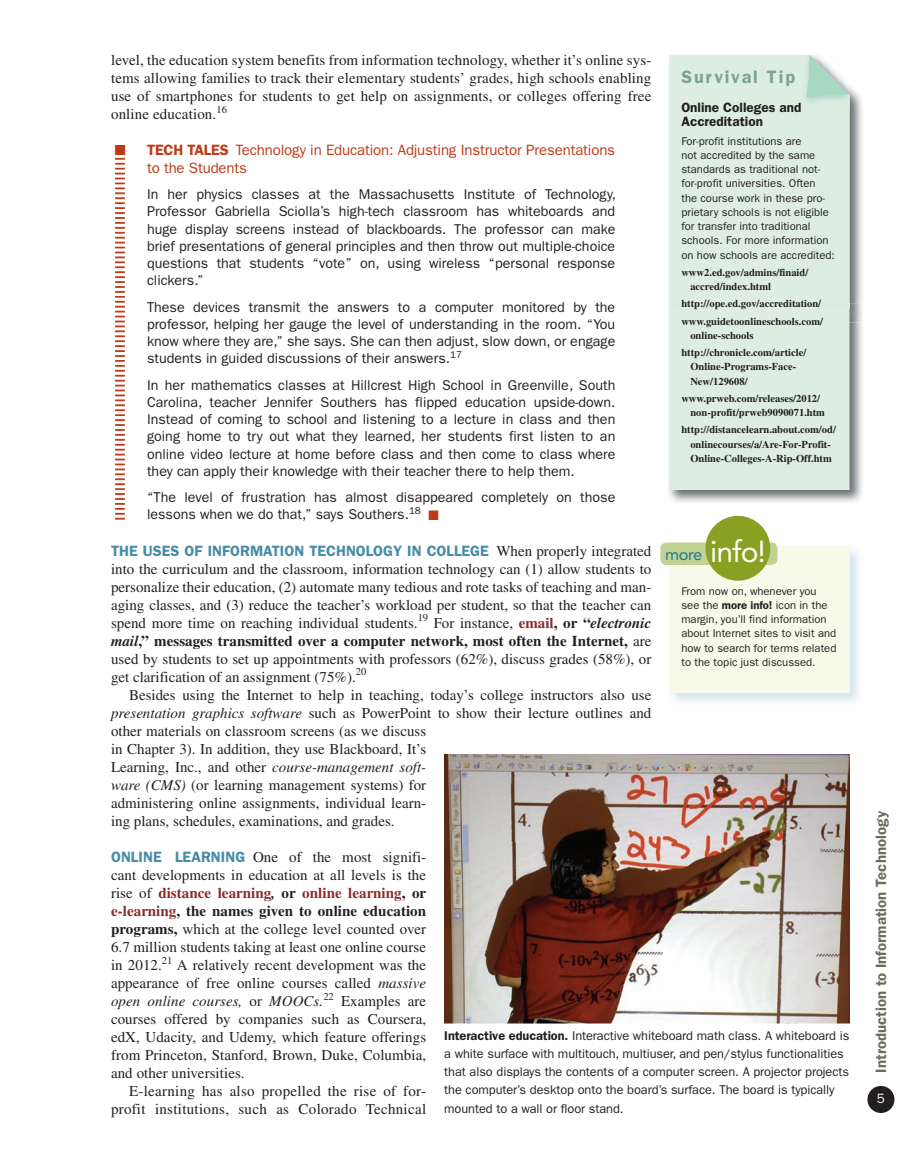
<style>
.page{position:relative;width:919px;height:1174px;background:#fff}
.page>*{position:absolute;margin:0;border:0;box-sizing:border-box;transform-origin:0 0}
.t1{font:30px "Avenir LT Pro";color:#fff}
.t2{font:600 18px "ITC Franklin Gothic Std";letter-spacing:.1em;color:#7ca391}
.t3{font:15px/18px "Times LT Std";color:#231f20;text-align:justify}
.t4{font:15px/18px "Times LT Std";letter-spacing:.02em;color:#231f20;text-align:right}
.t5{font:15px/18px "ITC Franklin Gothic Std";letter-spacing:-.01em;color:#bd3b17}
.t6{font:600 15px "ITC Franklin Gothic Std";color:#468ca6}
.t7{font:600 15px "ITC Franklin Gothic Std";color:#6d6c5c}
.t8{font:14.25px/17.2px "ITC Franklin Gothic Std";color:#231f20;text-align:justify}
.t9{font:600 13.5px/14.2px "ITC Franklin Gothic Std";color:#231f20}
.t10{font:13.5px "ITC Franklin Gothic Std";color:#fff}
.t11{font:12.75px/18px "ITC Franklin Gothic Std";letter-spacing:-.005em;color:#231f20}
.t12{font:11.25px/14.2px "ITC Franklin Gothic Std";color:#231f20}
.t13{font:700 10.5px/14.2px "Times LT Std";color:#231f20}
.s1{font-family:"Uni Math"}
.s2{font-weight:600}
.s3{font-family:"Uni Math";color:#bd3b17}
.s4{font-family:"Times LT Std";font-weight:400;color:#231f20}
.s5{font-weight:700;color:#892c2a}
.s6{font-weight:700}
.s7{font-weight:700;font-style:italic}
.s8{font-style:italic}
.s9{font-family:"ITC Franklin Gothic Std";font-weight:600;color:#468ca6}
.s10{font-size:16.5px;color:#217793}
</style>
<div class="page">
<div style="left:867px;top:1086px;width:27px;height:27px;background:#231f20;border-radius:50%"></div>
<img style="left:444px;top:754px;width:405px;height:269px">
<img style="left:809px;top:54px;width:53px;height:250px">
<div style="left:669px;top:55px;width:180px;height:249px;background:#ddeee1"></div>
<img style="left:798px;top:55px;width:51px;height:53px">
<svg style="left:806px;top:55px;width:43px;height:42px"></svg>
<img style="left:669px;top:322px;width:193px;height:180px">
<img style="left:668px;top:304px;width:194px;height:18px">
<img style="left:669px;top:304px;width:180px;height:2px">
<div style="left:669px;top:306px;width:180px;height:183px;background:#ddeee1"></div>
<img style="left:672px;top:544px;width:187px;height:158px">
<div style="left:669px;top:547px;width:180px;height:146px;background:#f7fae9"></div>
<div style="left:660px;top:542px;width:117px;height:23px;background:#c1d391;border-radius:6px"></div>
<div style="left:705px;top:516px;width:65px;height:64px;background:#8aa022;border-radius:50%"></div>
<svg style="left:115px;top:158px;width:10px;height:361px"></svg>
<p class="t3" style="left:111px;top:52px;width:542px">level, the education system benefits from information technology, whether it’s online sys&shy;tems allowing families to track their elementary students’ grades, high schools enabling use of smartphones for students to get help on assignments, or colleges offering free online education. <sup>16</sup></p>
<p class="t5" style="left:147px;top:142px;width:469px;text-indent:-33px"><span class="s1">-</span> <span class="s2">TECH TALES</span> Technology in Education: Adjusting Instructor Presentations to the Students</p>
<p class="t8" style="left:147px;top:187px;width:470px">In her physics classes at the Massachusetts Institute of Technology, Professor Gabriella Sciolla’s high-tech classroom has whiteboards and huge display screens instead of blackboards. The professor can make brief presentations of general principles and then throw out multiple-choice questions that students “vote” on, using wireless “personal response clickers.”</p>
<p class="t8" style="left:147px;top:299px;width:470px">These devices transmit the answers to a computer monitored by the professor, helping her gauge the level of understanding in the room. “You know where they are,” she says. She can then adjust, slow down, or engage students in guided discussions of their answers. <sup>17</sup></p>
<p class="t8" style="left:147px;top:377px;width:470px">In her mathematics classes at Hillcrest High School in Greenville, South Carolina, teacher Jennifer Southers has flipped education upside-down.<br>Instead of coming to school and listening to a lecture in class and then going home to try out what they learned, her students first listen to an online video lecture at home before class and then come to class where they can apply their knowledge with their teacher there to help them.</p>
<p class="t8" style="left:147px;top:490px;width:470px">“The level of frustration has almost disappeared completely on those lessons when we do that,” says Southers. <sup>18</sup> <span class="s3">-</span></p>
<p class="t6" style="left:111px;top:545px;width:542px">THE USES OF INFORMATION TECHNOLOGY IN COLLEGE <span class="s4">When properly integrated</span></p>
<p class="t3" style="left:111px;top:561px;width:542px">into the curriculum and the classroom, information technology can (1) allow students to personalize their education, (2) automate many tedious and rote tasks of teaching and man&shy;aging classes, and (3) reduce the teacher’s workload per student, so that the teacher can spend more time on reaching individual students. <sup>19</sup> For instance, <span class="s5">email</span> <span class="s6">, or “</span><span class="s7">electronic mail</span><span class="s6">,” messages transmitted over a computer network, most often the Internet,</span> are used by students to set up appointments with professors (62%), discuss grades (58%), or get clarification of an assignment (75%). <sup>20</sup></p>
<p class="t3" style="left:111px;top:687px;width:542px;text-align:left;text-indent:18px">Besides using the Internet to help in teaching, today’s college instructors also use <span class="s8">presentation graphics software</span> such as PowerPoint to show their lecture outlines and other materials on classroom screens (as we discuss<br>in Chapter 3). In addition, they use Blackboard, It’s<br>Learning, Inc., and other <span class="s8">course-management soft-<br>ware (CMS)</span> (or learning management systems) for<br>administering online assignments, individual learn-<br>ing plans, schedules, examinations, and grades.</p>
<p class="t3" style="left:111px;top:849px;width:317px"><span class="s9">ONLINE LEARNING</span> One of the most signifi&shy;cant developments in education at all levels is the rise of <span class="s5">distance learning</span> <span class="s7">,</span> <span class="s6">or</span> <span class="s5">online learning</span> <span class="s6">, or </span><span class="s5">e-learning</span> <span class="s6">, the names given to online education programs,</span> which at the college level counted over 6.7 million students taking at least one online course in 2012. <sup>21</sup> A relatively recent development was the appearance of free online courses called <span class="s8">massive open online courses,</span> or <span class="s8">MOOCs.</span><sup>22</sup> Examples are courses offered by companies such as Coursera, edX, Udacity, and Udemy, which feature offerings from Princeton, Stanford, Brown, Duke, Columbia, and other universities.</p>
<p class="t4" style="left:111px;top:1083px;width:317px">E-learning has also propelled the rise of for&shy;profit institutions, such as Colorado Technical</p>
<p class="t2" style="left:681px;top:70px;width:115px">Survival Tip</p>
<p class="t9" style="left:681px;top:101px;width:121px">Online Colleges and<br>Accreditation</p>
<p class="t12" style="left:681px;top:135px;width:155px">For-profit institutions are<br>not accredited by the same standards as traditional not&shy;for-profit universities. Often<br>the course work in these pro&shy;prietary schools is not eligible for transfer into traditional schools. For more information on how schools are accredited:</p>
<p class="t13" style="left:690px;top:266px;width:119px;text-indent:-9px">www2.ed.gov/admins/finaid/ accred/index.html</p>
<p class="t13" style="left:681px;top:296px;width:143px;line-height:17.2px">http://ope.ed.gov/accreditation/ www.guidetoonlineschools.com/</p>
<p class="t13" style="left:681px;top:328px;width:126px;line-height:17.2px;text-indent:9px">online-schools http://chronicle.com/article/</p>
<p class="t13" style="left:690px;top:361px;width:107px">Online-Programs-Face-<br>New/129608/</p>
<p class="t13" style="left:690px;top:392px;width:136px;text-indent:-9px">www.prweb.com/releases/2012/ non-profit/prweb9090071.htm</p>
<p class="t13" style="left:681px;top:424px;width:156px;text-align:center">http://distancelearn.about.com/od/ onlinecourses/a/Are-For-Profit-<br>Online-Colleges-A-Rip-Off.htm</p>
<h1 class="t1" style="left:665px;top:539px;width:102px"><span class="s10">more</span> info!</h1>
<p class="t12" style="left:681px;top:584px;width:156px">From now on, whenever you see the <span class="s2">more info!</span> icon in the margin, you’ll find information about Internet sites to visit and how to search for terms related to the topic just discussed.</p>
<p class="t11" style="left:444px;top:1028px;width:407px"><span class="s2">Interactive education.</span> Interactive whiteboard math class. A whiteboard is a white surface with multitouch, multiuser, and pen/stylus functionalities that also displays the contents of a computer screen. A projector projects the computer’s desktop onto the board’s surface. The board is typically mounted to a wall or floor stand.</p>
<p class="t7" style="left:875px;top:1072px;width:263px;rotate:-90deg">Introduction to Information Technology</p>
<p class="t10" style="left:876px;top:1093px;width:10px">5</p>
</div>
